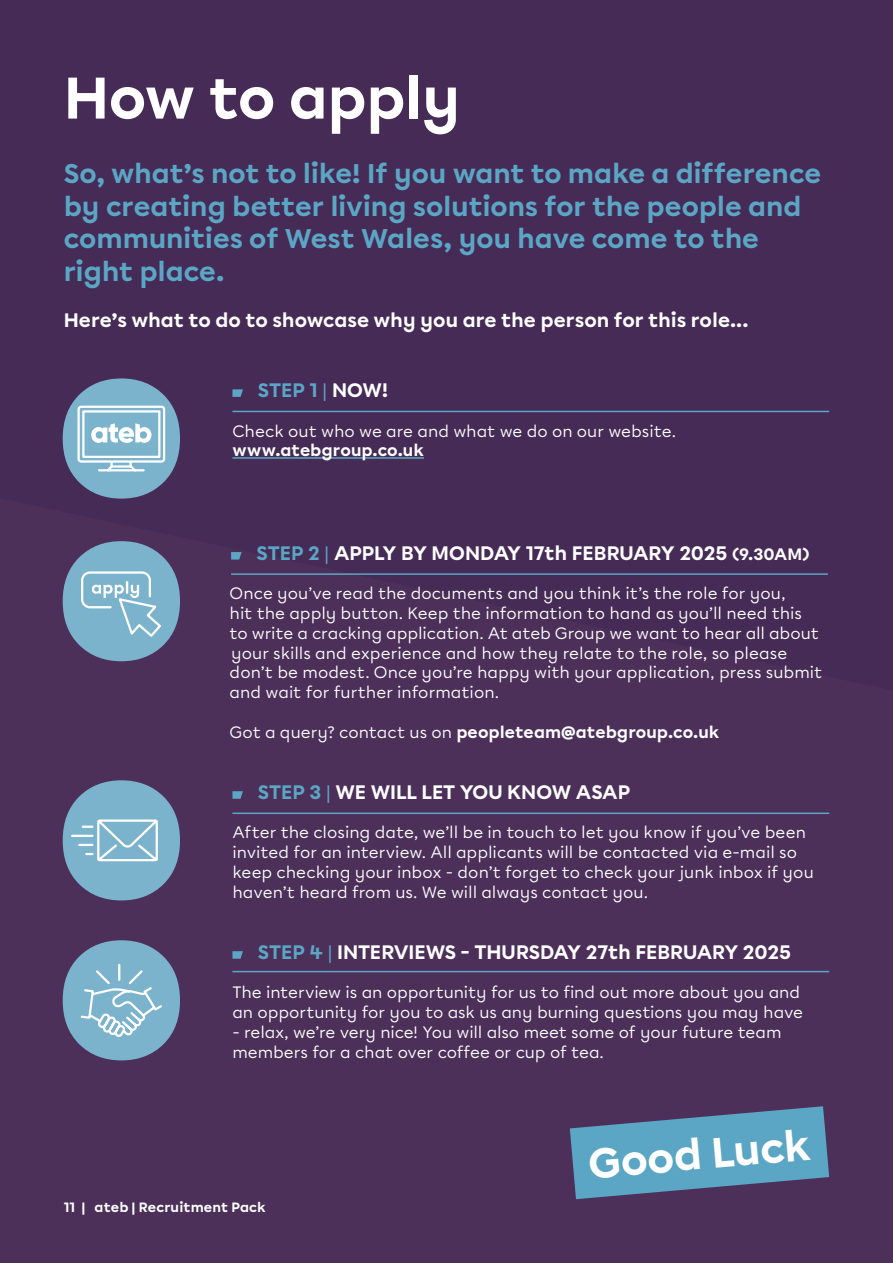
<style>
.page{position:relative;width:893px;height:1263px;background:#462b56}
.page>*{position:absolute;margin:0;border:0;box-sizing:border-box;transform-origin:0 0}
.t1{font:700 58.5px "Chromatica";letter-spacing:-.015em;color:#fff}
.t2{font:700 42.15px "Chromatica";color:#fff}
.t3{font:700 27px/32.4px "Chromatica";letter-spacing:-.005em;color:#5ba6c5}
.t4{font:700 19.5px "Chromatica";letter-spacing:-.005em;color:#fff}
.t5{font:700 19.5px "Chromatica";color:#5ba6c5}
.t6{font:16.5px/19.8px "Chromatica";color:#fff}
.t7{font:700 16.5px "Chromatica";color:#fff}
.t8{font:700 13.5px "Chromatica";letter-spacing:.01em;color:#fff}
.s1{font-weight:400}
.s2{color:#fff}
.s3{color:#5ba6c5}
.s4{font-weight:400;color:#5ba6c5}
.s5{font-size:16.5px}
</style>
<div class="page">
<svg style="left:570px;top:1106px;width:259px;height:93px"></svg>
<svg style="left:63px;top:378px;width:117px;height:121px"></svg>
<svg style="left:63px;top:541px;width:117px;height:120px"></svg>
<svg style="left:63px;top:780px;width:117px;height:120px"></svg>
<svg style="left:63px;top:940px;width:117px;height:120px"></svg>
<hr style="left:232px;top:457px;width:192px;height:2px;background:#5ba6c5">
<svg style="left:232px;top:389px;width:11px;height:8px"></svg>
<hr style="left:232px;top:411px;width:597px;height:1px;background:#5ba6c5">
<svg style="left:231px;top:552px;width:11px;height:7px"></svg>
<hr style="left:231px;top:573px;width:597px;height:2px;background:#5ba6c5">
<svg style="left:232px;top:791px;width:11px;height:8px"></svg>
<hr style="left:232px;top:812px;width:597px;height:2px;background:#5ba6c5">
<svg style="left:232px;top:951px;width:11px;height:8px"></svg>
<hr style="left:232px;top:971px;width:597px;height:1px;background:#5ba6c5">
<h1 class="t1" style="left:64px;top:59px;width:398px">How to apply</h1>
<h3 class="t3" style="left:64px;top:158px;width:759px">So, what’s not to like! If you want to make a difference by creating better living solutions for the people and communities of West Wales, you have come to the right place.</h3>
<p class="t4" style="left:64px;top:307px;width:686px">Here’s what to do to showcase why you are the person for this role...</p>
<p class="t5" style="left:258px;top:377px;width:132px">STEP 1 <span class="s1">|</span> <span class="s2">NOW!</span></p>
<p class="t6" style="left:232px;top:421px;width:445px">Check out who we are and what we do on our website.</p>
<p class="t7" style="left:232px;top:439px;width:193px">www.atebgroup.co.uk</p>
<p class="t4" style="left:257px;top:539px;width:554px"><span class="s3">STEP 2</span> <span class="s4">|</span> APPLY BY MONDAY 17th FEBRUARY 2025 <span class="s5">(9.30AM)</span></p>
<p class="t6" style="left:230px;top:583px;width:594px">Once you’ve read the documents and you think it’s the role for you,<br>hit the apply button. Keep the information to hand as you’ll need this to write a cracking application. At ateb Group we want to hear all about your skills and experience and how they relate to the role, so please don’t be modest. Once you’re happy with your application, press submit and wait for further information.</p>
<p class="t7" style="left:230px;top:721px;width:491px"><span class="s1">Got a query? contact us on</span> peopleteam@atebgroup.co.uk</p>
<p class="t4" style="left:258px;top:779px;width:374px"><span class="s3">STEP 3</span> <span class="s4">|</span> WE WILL LET YOU KNOW ASAP</p>
<p class="t6" style="left:232px;top:823px;width:583px">After the closing date, we’ll be in touch to let you know if you’ve been invited for an interview. All applicants will be contacted via e-mail so keep checking your inbox - don’t forget to check your junk inbox if you haven’t heard from us. We will always contact you.</p>
<p class="t4" style="left:258px;top:939px;width:535px"><span class="s3">STEP 4</span> <span class="s4">|</span> INTERVIEWS - THURSDAY 27th FEBRUARY 2025</p>
<p class="t6" style="left:232px;top:983px;width:572px">The interview is an opportunity for us to find out more about you and an opportunity for you to ask us any burning questions you may have</p>
<p class="t6" style="left:232px;top:1022px;width:550px">- relax, we’re very nice! You will also meet some of your future team members for a chat over coffee or cup of tea.</p>
<p class="t8" style="left:64px;top:1198px;width:204px">11 | ateb | Recruitment Pack</p>
<h2 class="t2" style="left:586px;top:1135px;width:224px;rotate:-5deg">Good Luck</h2>
</div>
